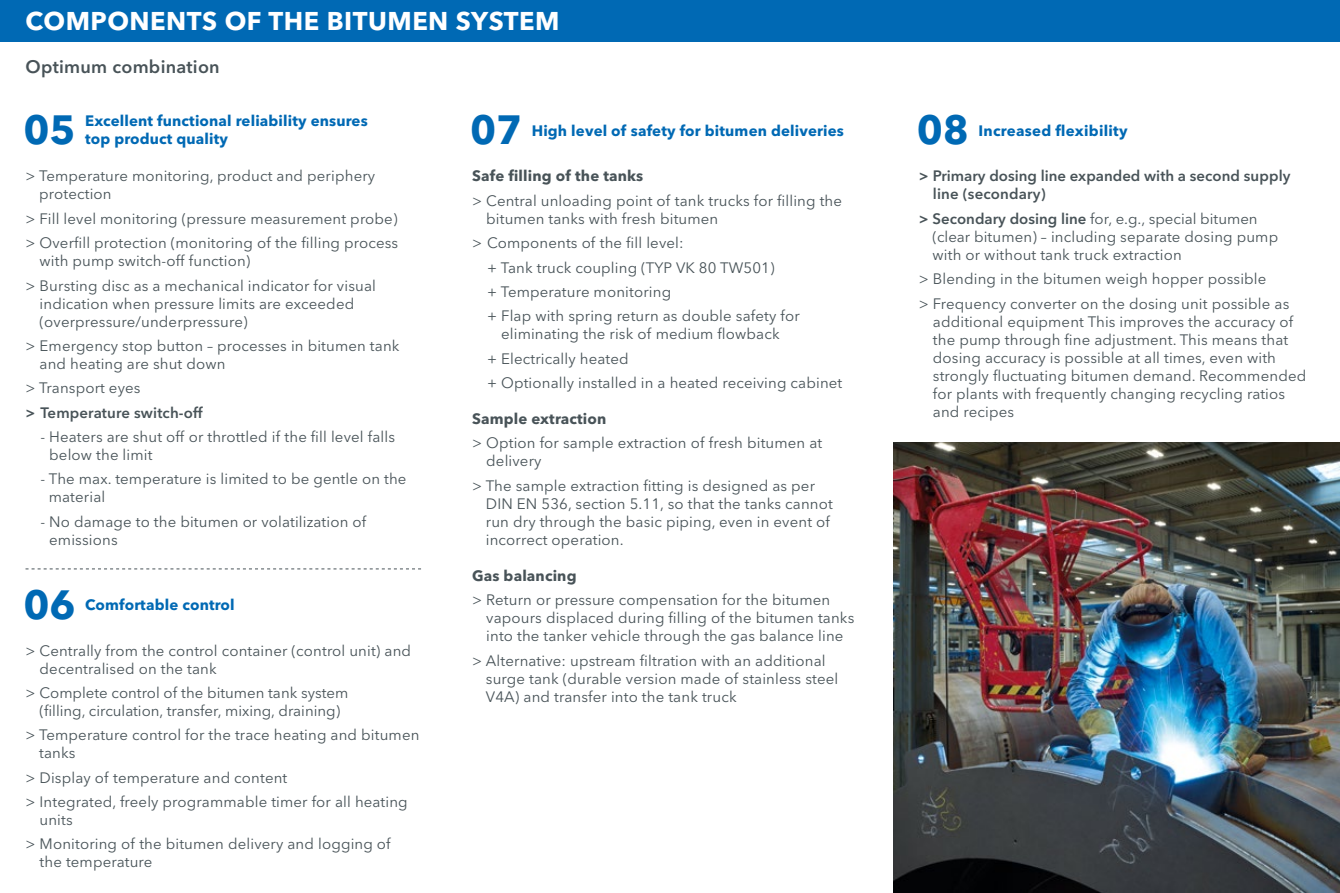
<style>
.page{position:relative;width:1340px;height:893px;background:#fff}
.page>*{position:absolute;margin:0;border:0;box-sizing:border-box;transform-origin:0 0}
.t1{font:700 40.5px "Avenir Next LT Pro";color:#0069b4}
.t2{font:700 25.5px "Avenir Next LT Pro";letter-spacing:.02em;color:#fff}
.t3{font:600 18px "Avenir Next LT Pro";letter-spacing:.015em;color:#485358}
.t4{font:15px/18px "Avenir Next LT Pro";letter-spacing:.01em;color:#485358}
.t5{font:700 15px/18px "Avenir Next LT Pro";letter-spacing:.01em;color:#0069b4}
.t6{font:600 15px/18px "Avenir Next LT Pro";color:#485358}
.t7{font:700 15px "Avenir Next LT Pro";letter-spacing:.01em;color:#485358}
.s1{font-weight:600}
</style>
<div class="page">
<div style="left:0;top:0;width:1339px;height:41px;background:#0069b4"></div>
<svg style="left:26px;top:568px;width:395px;height:1px"></svg>
<img style="left:893px;top:442px;width:446px;height:451px">
<h2 class="t2" style="left:26px;top:6px;width:535px">COMPONENTS OF THE BITUMEN SYSTEM</h2>
<p class="t3" style="left:26px;top:56px;width:196px">Optimum combination</p>
<p class="t5" style="left:85px;top:112px;width:284px">Excellent functional reliability ensures top product quality</p>
<h1 class="t1" style="left:23px;top:105px;width:54px">05</h1>
<p class="t5" style="left:532px;top:122px;width:314px">High level of safety for bitumen deliveries</p>
<h1 class="t1" style="left:470px;top:105px;width:54px">07</h1>
<p class="t4" style="left:39px;top:167px;width:337px;text-indent:-14px">&gt; Temperature monitoring, product and periphery protection</p>
<p class="t4" style="left:26px;top:206px;width:374px;line-height:24.3px">&gt; Fill level monitoring (pressure measurement probe) &gt; Overfill protection (monitoring of the filling process</p>
<p class="t4" style="left:26px;top:249px;width:352px;line-height:24.3px;text-indent:14px">with pump switch-off function)<br>&gt; Bursting disc as a mechanical indicator for visual</p>
<p class="t4" style="left:40px;top:294px;width:316px">indication when pressure limits are exceeded (overpressure/underpressure)</p>
<p class="t4" style="left:40px;top:337px;width:361px;text-indent:-14px">&gt; Emergency stop button – processes in bitumen tank and heating are shut down</p>
<p class="t4" style="left:26px;top:379px;width:116px">&gt; Transport eyes</p>
<p class="t6" style="left:26px;top:403px;width:179px">&gt; Temperature switch-off</p>
<p class="t4" style="left:49px;top:428px;width:347px;text-indent:-9px">- Heaters are shut off or throttled if the fill level falls below the limit</p>
<p class="t4" style="left:49px;top:470px;width:359px;text-indent:-8px">- The max. temperature is limited to be gentle on the material</p>
<p class="t4" style="left:49px;top:513px;width:318px;text-indent:-9px">- No damage to the bitumen or volatilization of emissions</p>
<h1 class="t1" style="left:23px;top:580px;width:54px">06</h1>
<p class="t5" style="left:85px;top:595px;width:151px">Comfortable control</p>
<p class="t4" style="left:40px;top:641px;width:373px;text-indent:-14px">&gt; Centrally from the control container (control unit) and decentralised on the tank</p>
<p class="t4" style="left:26px;top:684px;width:324px;text-align:center">&gt; Complete control of the bitumen tank system (filling, circulation, transfer, mixing, draining)</p>
<p class="t4" style="left:39px;top:726px;width:382px;text-indent:-14px">&gt; Temperature control for the trace heating and bitumen tanks</p>
<p class="t4" style="left:26px;top:765px;width:384px;line-height:24.3px">&gt; Display of temperature and content<br>&gt; Integrated, freely programmable timer for all heating</p>
<p class="t4" style="left:26px;top:808px;width:367px;line-height:24.3px;text-indent:14px">units<br>&gt; Monitoring of the bitumen delivery and logging of</p>
<p class="t4" style="left:40px;top:853px;width:114px">the temperature</p>
<p class="t7" style="left:472px;top:167px;width:172px">Safe filling of the tanks</p>
<p class="t4" style="left:486px;top:192px;width:357px;text-indent:-14px">&gt; Central unloading point of tank trucks for filling the bitumen tanks with fresh bitumen</p>
<p class="t4" style="left:487px;top:231px;width:314px;line-height:24.3px;text-indent:-15px">&gt; Components of the fill level:<br>+ Tank truck coupling (TYP VK 80 TW501)<br>+ Temperature monitoring<br>+ Flap with spring return as double safety for</p>
<p class="t4" style="left:487px;top:322px;width:357px;line-height:24.3px;text-indent:14px">eliminating the risk of medium flowback<br>+ Electrically heated<br>+ Optionally installed in a heated receiving cabinet</p>
<p class="t7" style="left:472px;top:410px;width:136px">Sample extraction</p>
<p class="t4" style="left:486px;top:434px;width:337px;text-indent:-14px">&gt; Option for sample extraction of fresh bitumen at delivery</p>
<p class="t4" style="left:486px;top:477px;width:348px;text-indent:-14px">&gt; The sample extraction fitting is designed as per DIN EN 536, section 5.11, so that the tanks cannot run dry through the basic piping, even in event of incorrect operation.</p>
<p class="t7" style="left:472px;top:566px;width:106px">Gas balancing</p>
<p class="t4" style="left:486px;top:591px;width:369px;text-indent:-14px">&gt; Return or pressure compensation for the bitumen vapours displaced during filling of the bitumen tanks into the tanker vehicle through the gas balance line</p>
<p class="t4" style="left:486px;top:651px;width:354px;text-indent:-14px">&gt; Alternative: upstream filtration with an additional surge tank (durable version made of stainless steel<br>V4A) and transfer into the tank truck</p>
<h1 class="t1" style="left:916px;top:105px;width:54px">08</h1>
<p class="t5" style="left:978px;top:122px;width:151px">Increased flexibility</p>
<p class="t6" style="left:932px;top:167px;width:359px;text-indent:-14px">&gt; Primary dosing line expanded with a second supply line (secondary)</p>
<p class="t4" style="left:932px;top:210px;width:347px;text-indent:-14px"><span class="s1">&gt; Secondary dosing line</span> for, e.g., special bitumen (clear bitumen) – including separate dosing pump with or without tank truck extraction</p>
<p class="t4" style="left:918px;top:267px;width:372px;line-height:24.3px">&gt; Blending in the bitumen weigh hopper possible<br>&gt; Frequency converter on the dosing unit possible as</p>
<p class="t4" style="left:932px;top:312px;width:375px">additional equipment This improves the accuracy of the pump through fine adjustment. This means that dosing accuracy is possible at all times, even with strongly fluctuating bitumen demand. Recommended for plants with frequently changing recycling ratios and recipes</p>
</div>
